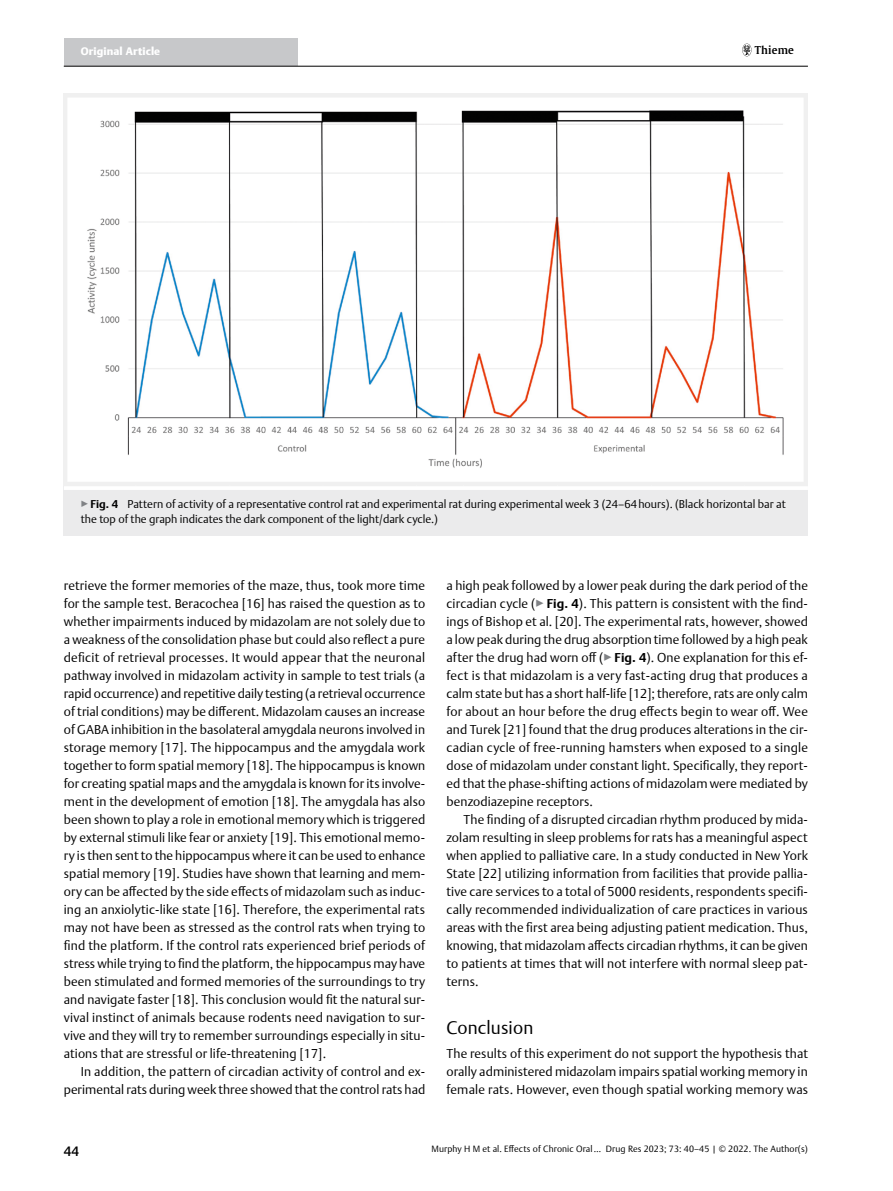
<style>
.page{position:relative;width:893px;height:1191px;background:#fff}
.page>*{position:absolute;margin:0;border:0;box-sizing:border-box;transform-origin:0 0}
.t1{font:300 18px "Thieme Argo 2011";letter-spacing:.01em;color:#000}
.t2{font:500 13.5px "Thieme Argo 2011";color:#000}
.t3{font:300 12.75px/18px "Thieme Argo 2011";letter-spacing:.01em;color:#000;text-align:justify}
.t4{font:300 11.25px/15px "Thieme Argo 2011";color:#000}
.t5{font:900 10.8px "Thieme Argo 2011";letter-spacing:.01em;color:#fff}
.t6{font:600 10.8px "Thieme Gulliver 2011";letter-spacing:.01em;color:#000}
.t7{font:300 9px "Thieme Argo 2011";letter-spacing:.01em;color:#000}
.s1{color:#808285}
.s2{font-weight:700}
</style>
<div class="page">
<div style="left:64px;top:38px;width:234px;height:28px;background:#c7c8ca"></div>
<hr style="left:64px;top:66px;width:744px;height:1px;background:#000">
<svg style="left:742px;top:44px;width:9px;height:12px"></svg>
<img style="left:64px;top:94px;width:744px;height:391px">
<div style="left:64px;top:486px;width:744px;height:50px;background:#ebebec"></div>
<hr style="left:64px;top:486px;width:744px;height:4px;background:#fff">
<p class="t5" style="left:81px;top:44px;width:81px">Original Article</p>
<p class="t6" style="left:755px;top:42px;width:40px">Thieme</p>
<p class="t4" style="left:81px;top:496px;width:706px"><span class="s1">▶</span><span class="s2">Fig. 4</span> Pattern of activity of a representative control rat and experimental rat during experimental week 3 (24–64hours). (Black horizontal bar at the top of the graph indicates the dark component of the light/dark cycle.)</p>
<p class="t3" style="left:64px;top:576px;width:363px">retrieve the former memories of the maze, thus, took more time for the sample test. Beracochea [16] has raised the question as to whether impairments induced by midazolam are not solely due to a weakness of the consolidation phase but could also reflect a pure deficit of retrieval processes. It would appear that the neuronal pathway involved in midazolam activity in sample to test trials (a rapid occurrence) and repetitive daily testing (a retrieval occurrence of trial conditions) may be different. Midazolam causes an increase of GABA inhibition in the basolateral amygdala neurons involved in storage memory [17]. The hippocampus and the amygdala work together to form spatial memory [18]. The hippocampus is known for creating spatial maps and the amygdala is known for its involve&shy;ment in the development of emotion [18]. The amygdala has also been shown to play a role in emotional memory which is triggered by external stimuli like fear or anxiety [19]. This emotional memo&shy;ry is then sent to the hippocampus where it can be used to enhance spatial memory [19]. Studies have shown that learning and mem&shy;ory can be affected by the side effects of midazolam such as induc&shy;ing an anxiolytic-like state [16]. Therefore, the experimental rats may not have been as stressed as the control rats when trying to find the platform. If the control rats experienced brief periods of stress while trying to find the platform, the hippocampus may have been stimulated and formed memories of the surroundings to try and navigate faster [18]. This conclusion would fit the natural sur&shy;vival instinct of animals because rodents need navigation to sur&shy;vive and they will try to remember surroundings especially in situ&shy;ations that are stressful or life-threatening [17].</p>
<p class="t3" style="left:64px;top:1062px;width:363px;text-align:right">In addition, the pattern of circadian activity of control and ex&shy;perimental rats during week three showed that the control rats had</p>
<p class="t3" style="left:446px;top:576px;width:363px">a high peak followed by a lower peak during the dark period of the circadian cycle (<span class="s1">▶</span><span class="s2">Fig. 4</span>). This pattern is consistent with the find&shy;ings of Bishop et al. [20]. The experimental rats, however, showed a low peak during the drug absorption time followed by a high peak after the drug had worn off (<span class="s1">▶</span><span class="s2">Fig. 4</span>). One explanation for this ef&shy;fect is that midazolam is a very fast-acting drug that produces a calm state but has a short half-life [12]; therefore, rats are only calm for about an hour before the drug effects begin to wear off. Wee and Turek [21] found that the drug produces alterations in the cir&shy;cadian cycle of free-running hamsters when exposed to a single dose of midazolam under constant light. Specifically, they report&shy;ed that the phase-shifting actions of midazolam were mediated by benzodiazepine receptors.</p>
<p class="t3" style="left:446px;top:810px;width:363px;text-indent:17px">The finding of a disrupted circadian rhythm produced by mida&shy;zolam resulting in sleep problems for rats has a meaningful aspect when applied to palliative care. In a study conducted in New York State [22] utilizing information from facilities that provide pallia&shy;tive care services to a total of 5000 residents, respondents specifi&shy;cally recommended individualization of care practices in various areas with the first area being adjusting patient medication. Thus, knowing, that midazolam affects circadian rhythms, it can be given to patients at times that will not interfere with normal sleep pat&shy;terns.</p>
<h1 class="t1" style="left:446px;top:1016px;width:88px">Conclusion</h1>
<p class="t3" style="left:446px;top:1044px;width:363px">The results of this experiment do not support the hypothesis that orally administered midazolam impairs spatial working memory in female rats. However, even though spatial working memory was</p>
<p class="t2" style="left:64px;top:1142px;width:17px">44</p>
<p class="t7" style="left:431px;top:1143px;width:378px">Murphy H M et al. Effects of Chronic Oral … Drug Res 2023; 73: 40–45 | © 2022. The Author(s)</p>
</div>
